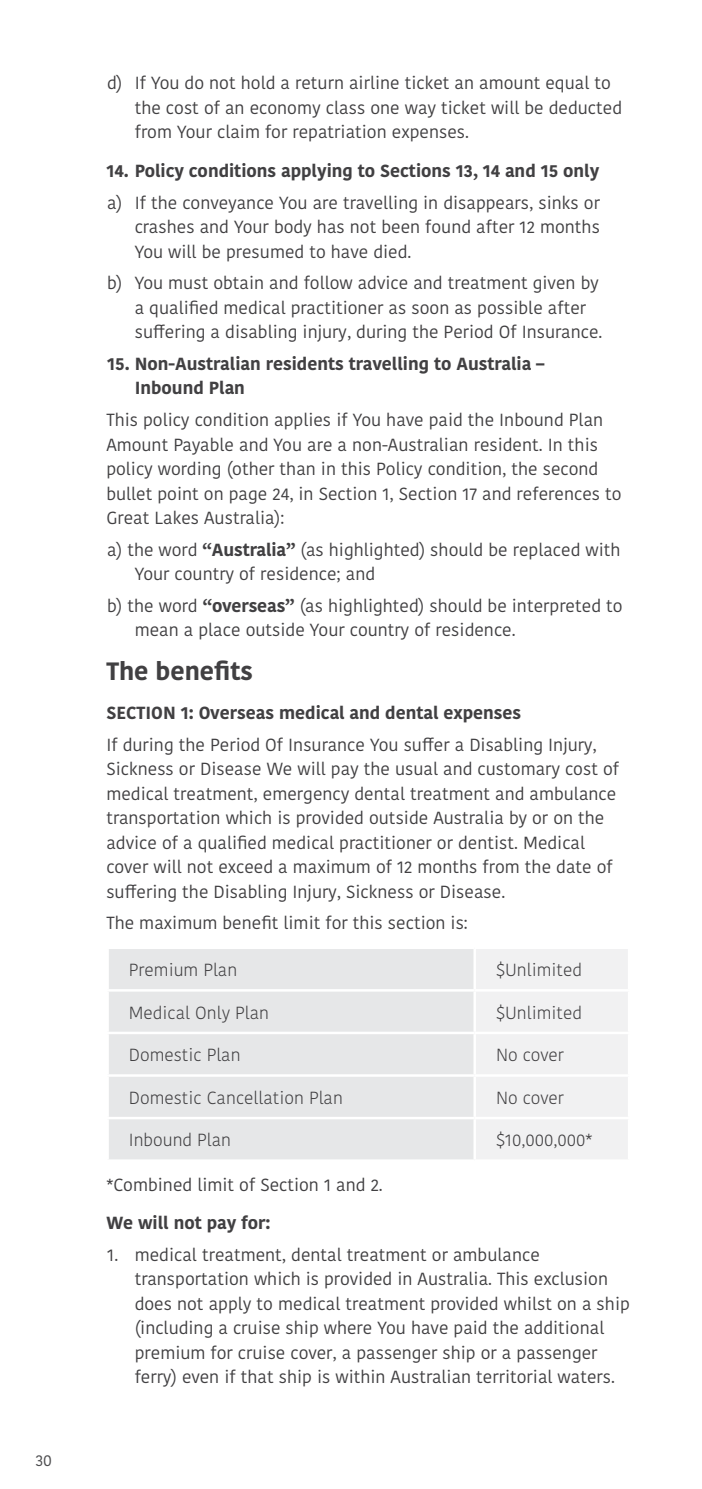
<style>
.page{position:relative;width:702px;height:1489px;background:#fff}
.page>*{position:absolute;margin:0;border:0;box-sizing:border-box;transform-origin:0 0}
.t1{font:700 25px "Kohinoor Devanagari";color:#414042}
.t2{font:17.5px/24.5px "Kohinoor Devanagari";color:#414042}
.t3{font:700 17.5px/24.5px "Kohinoor Devanagari";color:#414042}
.t4{font:300 17.5px "Kohinoor Devanagari";color:#414042}
.t5{font:16.25px "Kohinoor Devanagari";color:#4d4d4f}
.s1{font-weight:700}
</style>
<div class="page">
<div style="left:109px;top:949px;width:364px;height:210px;background:#e6e7e8"></div>
<div style="left:476px;top:949px;width:152px;height:210px;background:#f1f1f2"></div>
<hr style="left:106px;top:989px;width:368px;height:2px;background:#fff">
<hr style="left:474px;top:989px;width:156px;height:2px;background:#fff">
<hr style="left:106px;top:1031px;width:368px;height:3px;background:#fff">
<hr style="left:474px;top:1031px;width:156px;height:3px;background:#fff">
<hr style="left:106px;top:1074px;width:368px;height:2px;background:#fff">
<hr style="left:474px;top:1074px;width:156px;height:2px;background:#fff">
<hr style="left:106px;top:1116px;width:368px;height:3px;background:#fff">
<hr style="left:474px;top:1116px;width:156px;height:3px;background:#fff">
<p class="t5" style="left:35px;top:1450px;width:18px">30</p>
<p class="t2" style="left:135px;top:71px;width:489px;text-indent:-27px">d) If You do not hold a return airline ticket an amount equal to the cost of an economy class one way ticket will be deducted from Your claim for repatriation expenses.</p>
<p class="t3" style="left:106px;top:159px;width:494px">14. Policy conditions applying to Sections 13, 14 and 15 only</p>
<p class="t2" style="left:135px;top:190px;width:467px;text-align:justify;text-indent:-27px">a) If the conveyance You are travelling in disappears, sinks or crashes and Your body has not been found after 12 months You will be presumed to have died.</p>
<p class="t2" style="left:135px;top:271px;width:469px;text-indent:-27px">b) You must obtain and follow advice and treatment given by a qualified medical practitioner as soon as possible after suffering a disabling injury, during the Period Of Insurance.</p>
<p class="t3" style="left:135px;top:351px;width:411px;text-indent:-27px">15. Non-Australian residents travelling to Australia –<br>Inbound Plan</p>
<p class="t2" style="left:106px;top:407px;width:516px">This policy condition applies if You have paid the Inbound Plan Amount Payable and You are a non-Australian resident. In this policy wording (other than in this Policy condition, the second bullet point on page 24, in Section 1, Section 17 and references to Great Lakes Australia):</p>
<p class="t2" style="left:135px;top:537px;width:487px;text-indent:-27px">a) the word <span class="s1">“Australia”</span> (as highlighted) should be replaced with<br>Your country of residence; and</p>
<p class="t2" style="left:135px;top:593px;width:489px;text-indent:-27px">b) the word <span class="s1">“overseas”</span> (as highlighted) should be interpreted to mean a place outside Your country of residence.</p>
<h1 class="t1" style="left:106px;top:657px;width:148px">The benefits</h1>
<p class="t3" style="left:106px;top:700px;width:416px">SECTION 1: Overseas medical and dental expenses</p>
<p class="t2" style="left:106px;top:732px;width:514px">If during the Period Of Insurance You suffer a Disabling Injury, Sickness or Disease We will pay the usual and customary cost of medical treatment, emergency dental treatment and ambulance transportation which is provided outside Australia by or on the advice of a qualified medical practitioner or dentist. Medical cover will not exceed a maximum of 12 months from the date of suffering the Disabling Injury, Sickness or Disease.</p>
<p class="t2" style="left:106px;top:911px;width:363px">The maximum benefit limit for this section is:</p>
<p class="t4" style="left:129px;top:959px;width:110px">Premium Plan</p>
<p class="t4" style="left:496px;top:959px;width:88px">$Unlimited</p>
<p class="t4" style="left:129px;top:1002px;width:142px">Medical Only Plan</p>
<p class="t4" style="left:496px;top:1002px;width:88px">$Unlimited</p>
<p class="t4" style="left:129px;top:1044px;width:113px">Domestic Plan</p>
<p class="t4" style="left:496px;top:1044px;width:69px">No cover</p>
<p class="t4" style="left:129px;top:1087px;width:215px">Domestic Cancellation Plan</p>
<p class="t4" style="left:496px;top:1087px;width:69px">No cover</p>
<p class="t4" style="left:129px;top:1130px;width:104px">Inbound Plan</p>
<p class="t4" style="left:496px;top:1130px;width:98px">$10,000,000*</p>
<p class="t2" style="left:106px;top:1172px;width:278px">*Combined limit of Section 1 and 2.</p>
<p class="t3" style="left:106px;top:1210px;width:165px">We will not pay for:</p>
<p class="t2" style="left:135px;top:1242px;width:496px;text-indent:-27px">1. medical treatment, dental treatment or ambulance transportation which is provided in Australia. This exclusion does not apply to medical treatment provided whilst on a ship (including a cruise ship where You have paid the additional premium for cruise cover, a passenger ship or a passenger ferry) even if that ship is within Australian territorial waters.</p>
</div>
